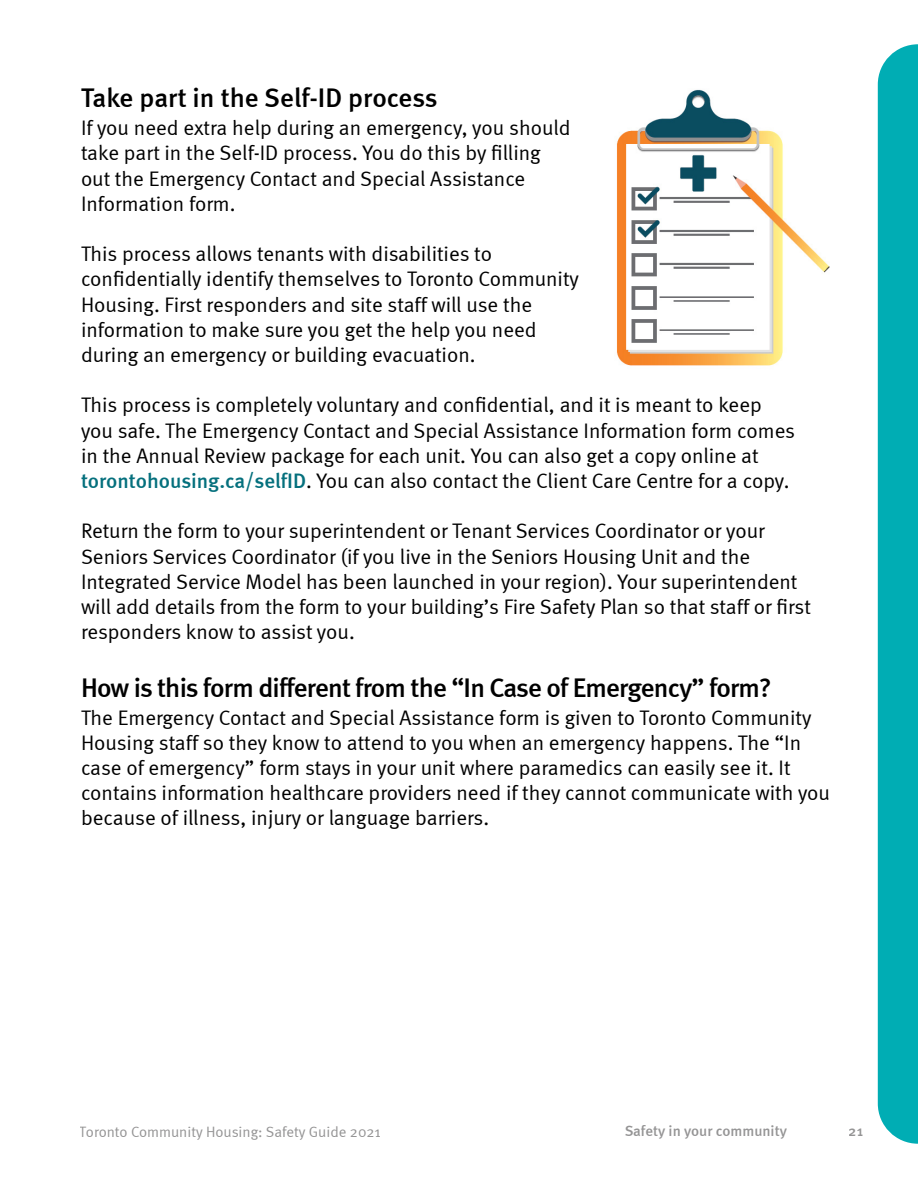
<style>
.page{position:relative;width:918px;height:1188px;background:#fff}
.page>*{position:absolute;margin:0;border:0;box-sizing:border-box;transform-origin:0 0}
.H4_-_Sub_Paragraph_T{font:500 27px "Meta";letter-spacing:-.03em;color:#000}
.H4_-_Sub_Paragraph_T-2{font:500 27px "Meta";color:#000}
.Body_Copy{font:21px/25.2px "Meta Normal";color:#000}
.t1{font:15px "Meta Normal";color:#292829}
.t2{font:500 15px "Meta";color:#292829}
.s1{font-family:"Meta";font-weight:500;color:#05707d}
</style>
<div class="page">
<img style="left:616px;top:89px;width:214px;height:277px">
<div style="left:878px;top:44px;width:40px;height:1100px;background:#00adb4"></div>
<h4 class="H4_-_Sub_Paragraph_T-2" style="left:81px;top:82px;width:358px">Take part in the Self-ID process</h4>
<p class="Body_Copy" style="left:81px;top:115px;width:491px">If you need extra help during an emergency, you should take part in the Self-ID process. You do this by filling out the Emergency Contact and Special Assistance Information form.</p>
<p class="Body_Copy" style="left:81px;top:241px;width:500px">This process allows tenants with disabilities to confidentially identify themselves to Toronto Community Housing. First responders and site staff will use the information to make sure you get the help you need during an emergency or building evacuation.</p>
<p class="Body_Copy" style="left:81px;top:392px;width:716px">This process is completely voluntary and confidential, and it is meant to keep you safe. The Emergency Contact and Special Assistance Information form comes in the Annual Review package for each unit. You can also get a copy online at <span class="s1">torontohousing.ca/selfID</span>. You can also contact the Client Care Centre for a copy.</p>
<p class="Body_Copy" style="left:81px;top:518px;width:731px">Return the form to your superintendent or Tenant Services Coordinator or your Seniors Services Coordinator (if you live in the Seniors Housing Unit and the Integrated Service Model has been launched in your region). Your superintendent will add details from the form to your building’s Fire Safety Plan so that staff or first responders know to assist you.</p>
<h4 class="H4_-_Sub_Paragraph_T" style="left:81px;top:672px;width:692px">How is this form different from the “In Case of Emergency” form?</h4>
<p class="Body_Copy" style="left:81px;top:705px;width:751px">The Emergency Contact and Special Assistance form is given to Toronto Community Housing staff so they know to attend to you when an emergency happens. The “In case of emergency” form stays in your unit where paramedics can easily see it. It contains information healthcare providers need if they cannot communicate with you because of illness, injury or language barriers.</p>
<p class="t1" style="left:80px;top:1123px;width:302px">Toronto Community Housing: Safety Guide 2021</p>
<p class="t2" style="left:624px;top:1122px;width:164px">Safety in your community</p>
<p class="t2" style="left:849px;top:1122px;width:16px">21</p>
</div>
